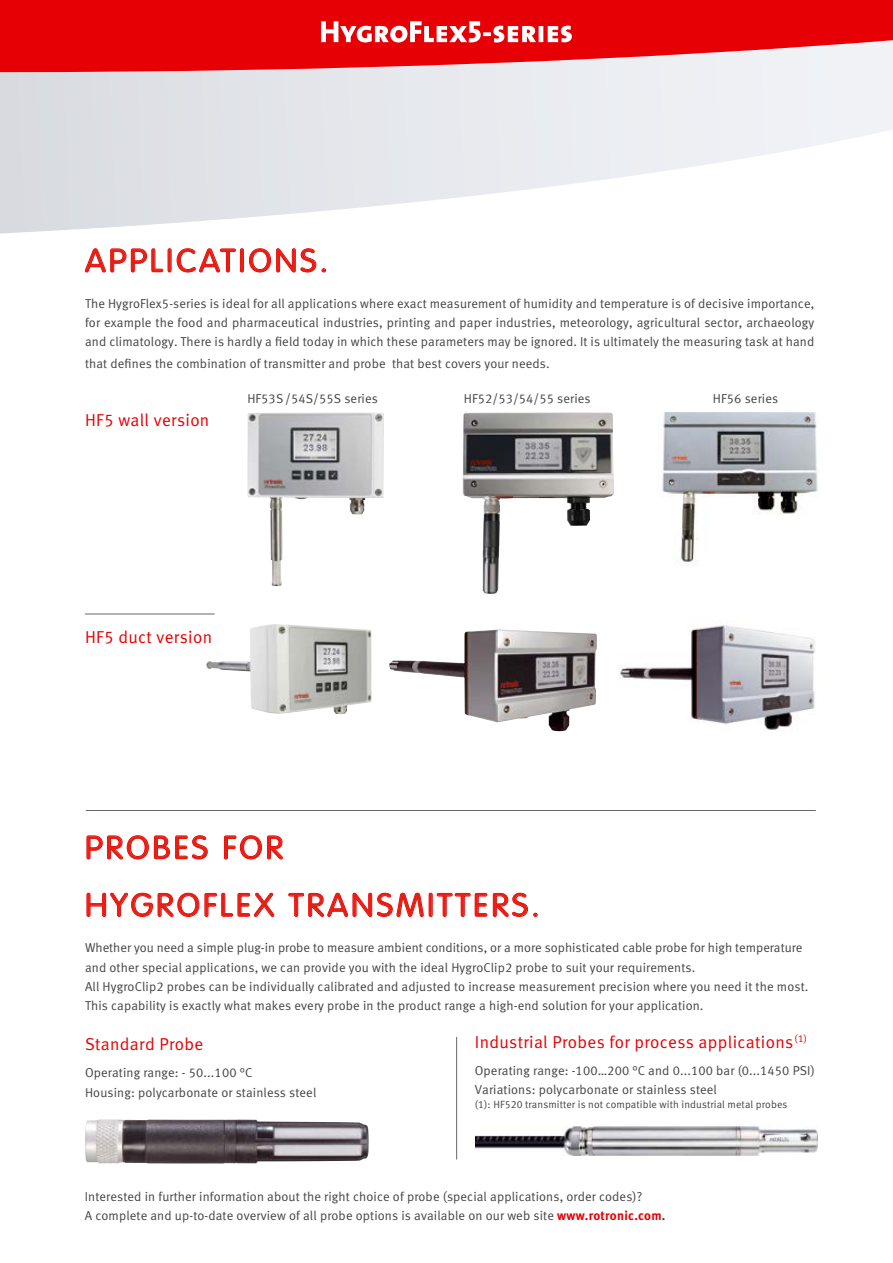
<style>
.page{position:relative;width:893px;height:1263px;background:#fff}
.page>*{position:absolute;margin:0;border:0;box-sizing:border-box;transform-origin:0 0}
.t1{font:300 32.1px/57.4px "VAG Rounded LT";letter-spacing:.09em;color:#e71e11;scale:1.05 1}
.t2{font:17.25px "Meta Normal LF";letter-spacing:.02em;color:#e60005}
.t3{font:12.9px/19.2px "Meta Normal LF";letter-spacing:.01em;color:#454347}
.t4{font:10.5px "Meta Normal LF";letter-spacing:.01em;color:#454347}
.s1{font-family:"Meta Bold LF";color:#e60005}
.s2{font-family:"Meta Bold LF"}
</style>
<div class="page">
<svg style="left:0;top:72px;width:893px;height:193px"></svg>
<svg style="left:0;top:0;width:893px;height:72px;background:#e62429"></svg>
<hr style="left:456px;top:1037px;width:1px;height:122px;background:#64676f">
<img style="left:85px;top:1119px;width:284px;height:44px">
<img style="left:476px;top:1127px;width:341px;height:28px">
<img style="left:463px;top:412px;width:151px;height:182px">
<img style="left:389px;top:629px;width:208px;height:102px">
<img style="left:662px;top:412px;width:156px;height:154px">
<img style="left:618px;top:625px;width:197px;height:105px">
<img style="left:247px;top:412px;width:137px;height:174px">
<img style="left:206px;top:624px;width:166px;height:90px">
<hr style="left:86px;top:810px;width:730px;height:1px;background:#64676f">
<svg style="left:85px;top:248px;width:78px;height:25px"></svg>
<div style="left:168px;top:248px;width:3px;height:24px;border:1px solid #e60005"></div>
<svg style="left:176px;top:248px;width:60px;height:25px"></svg>
<div style="left:240px;top:248px;width:4px;height:24px;border:1px solid #e60005"></div>
<svg style="left:249px;top:248px;width:77px;height:25px"></svg>
<svg style="left:86px;top:835px;width:122px;height:25px"></svg>
<svg style="left:224px;top:835px;width:59px;height:25px"></svg>
<svg style="left:86px;top:892px;width:189px;height:25px"></svg>
<svg style="left:288px;top:892px;width:136px;height:25px"></svg>
<div style="left:429px;top:893px;width:4px;height:24px;border:1px solid #e60005"></div>
<svg style="left:436px;top:892px;width:102px;height:25px"></svg>
<svg style="left:321px;top:21px;width:251px;height:22px"></svg>
<hr style="left:85px;top:614px;width:130px;height:1px;background:#64676f">
<h1 class="t1" style="left:85px;top:233px;width:233px">APPLICATIONS.</h1>
<p class="t3" style="left:85px;top:294px;width:731px;text-align:justify">The HygroFlex5-series is ideal for all applications where exact measurement of humidity and temperature is of decisive importance, for example the food and pharmaceutical industries, printing and paper industries, meteorology, agricultural sector, archaeology and climatology. There is hardly a field today in which these parameters may be ignored. It is ultimately the measuring task at hand</p>
<p class="t3" style="left:85px;top:354px;width:466px">that defines the combination of transmitter and probe that best covers your needs.</p>
<h2 class="t2" style="left:85px;top:409px;width:126px">HF5 wall version</h2>
<p class="t3" style="left:247px;top:389px;width:132px">HF53S /54S/55S series</p>
<p class="t3" style="left:464px;top:389px;width:128px">HF52/53/54/55 series</p>
<p class="t3" style="left:713px;top:389px;width:67px">HF56 series</p>
<h2 class="t2" style="left:85px;top:626px;width:129px">HF5 duct version</h2>
<h1 class="t1" style="left:85px;top:820px;width:434px">PROBES FOR<br>HYGROFLEX TRANSMITTERS.</h1>
<p class="t3" style="left:85px;top:938px;width:725px">Whether you need a simple plug-in probe to measure ambient conditions, or a more sophisticated cable probe for high temperature and other special applications, we can provide you with the ideal HygroClip2 probe to suit your requirements.<br>All HygroClip2 probes can be individually calibrated and adjusted to increase measurement precision where you need it the most.<br>This capability is exactly what makes every probe in the product range a high-end solution for your application.</p>
<h2 class="t2" style="left:85px;top:1033px;width:120px">Standard Probe</h2>
<p class="t3" style="left:85px;top:1063px;width:233px">Operating range: - 50...100 °C<br>Housing: polycarbonate or stainless steel</p>
<h2 class="t2" style="left:475px;top:1031px;width:334px">Industrial Probes for process applications<sup>(1)</sup></h2>
<p class="t3" style="left:475px;top:1061px;width:341px">Operating range: -100…200 °C and 0...100 bar (0...1450 PSI)<br>Variations: polycarbonate or stainless steel</p>
<p class="t4" style="left:475px;top:1098px;width:314px">(1): HF520 transmitter is not compatible with industrial metal probes</p>
<p class="t3" style="left:85px;top:1187px;width:582px">Interested in further information about the right choice of probe (special applications, order codes)?<br>A complete and up-to-date overview of all probe options is available on our web site <span class="s1">www.rotronic.com</span><span class="s2">.</span></p>
</div>
